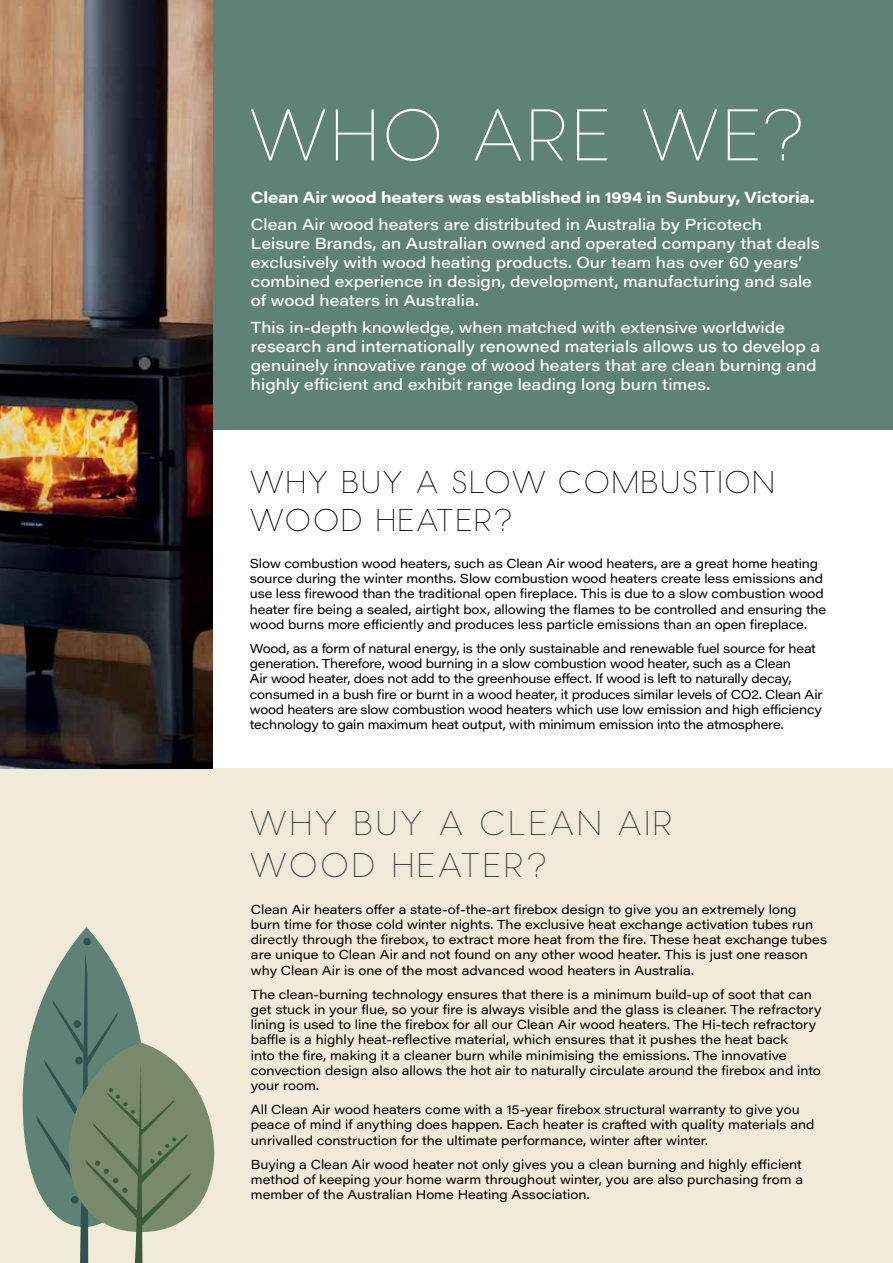
<style>
.page{position:relative;width:893px;height:1263px;background:#fff}
.page>*{position:absolute;margin:0;border:0;box-sizing:border-box;transform-origin:0 0}
.t1{font:300 72.75px "Nordique Pro";letter-spacing:.115em;color:#fff}
.t2{font:300 34.2px/42px "Nordique Pro";letter-spacing:.15em;color:#383c3f}
.t3{font:300 31.5px/37.8px "Nordique Pro";letter-spacing:.12em;color:#000}
.t4{font:500 15.75px/18.9px "Acumin Pro Wide";color:#fff}
.t5{font:700 15.75px "Acumin Pro Wide";letter-spacing:-.01em;color:#fff}
.t6{font:12.75px/15.3px "Acumin Pro Wide";letter-spacing:-.005em;color:#000}
</style>
<div class="page">
<div style="left:204px;top:0;width:689px;height:429px;background:#5e8276"></div>
<div style="left:0;top:768px;width:893px;height:495px;background:#f0ead8"></div>
<svg style="left:23px;top:927px;width:192px;height:336px"></svg>
<img style="left:0;top:0;width:213px;height:768px">
<h1 class="t1" style="left:251px;top:93px;width:553px">WHO ARE WE?</h1>
<p class="t5" style="left:251px;top:186px;width:565px">Clean Air wood heaters was established in 1994 in Sunbury, Victoria.</p>
<p class="t4" style="left:251px;top:215px;width:570px">Clean Air wood heaters are distributed in Australia by Pricotech Leisure Brands, an Australian owned and operated company that deals exclusively with wood heating products. Our team has over 60 years’ combined experience in design, development, manufacturing and sale of wood heaters in Australia.</p>
<p class="t4" style="left:251px;top:318px;width:571px">This in-depth knowledge, when matched with extensive worldwide research and internationally renowned materials allows us to develop a genuinely innovative range of wood heaters that are clean burning and highly efficient and exhibit range leading long burn times.</p>
<h3 class="t3" style="left:251px;top:465px;width:524px">WHY BUY A SLOW COMBUSTION<br>WOOD HEATER?</h3>
<p class="t6" style="left:250px;top:555px;width:578px">Slow combustion wood heaters, such as Clean Air wood heaters, are a great home heating source during the winter months. Slow combustion wood heaters create less emissions and use less firewood than the traditional open fireplace. This is due to a slow combustion wood heater fire being a sealed, airtight box, allowing the flames to be controlled and ensuring the wood burns more efficiently and produces less particle emissions than an open fireplace.</p>
<p class="t6" style="left:250px;top:640px;width:574px">Wood, as a form of natural energy, is the only sustainable and renewable fuel source for heat generation. Therefore, wood burning in a slow combustion wood heater, such as a Clean<br>Air wood heater, does not add to the greenhouse effect. If wood is left to naturally decay, consumed in a bush fire or burnt in a wood heater, it produces similar levels of CO2. Clean Air wood heaters are slow combustion wood heaters which use low emission and high efficiency technology to gain maximum heat output, with minimum emission into the atmosphere.</p>
<h2 class="t2" style="left:251px;top:803px;width:422px">WHY BUY A CLEAN AIR<br>WOOD HEATER?</h2>
<p class="t6" style="left:251px;top:901px;width:578px">Clean Air heaters offer a state-of-the-art firebox design to give you an extremely long burn time for those cold winter nights. The exclusive heat exchange activation tubes run directly through the firebox, to extract more heat from the fire. These heat exchange tubes are unique to Clean Air and not found on any other wood heater. This is just one reason why Clean Air is one of the most advanced wood heaters in Australia.</p>
<p class="t6" style="left:251px;top:986px;width:572px">The clean-burning technology ensures that there is a minimum build-up of soot that can get stuck in your flue, so your fire is always visible and the glass is cleaner. The refractory lining is used to line the firebox for all our Clean Air wood heaters. The Hi-tech refractory baffle is a highly heat-reflective material, which ensures that it pushes the heat back<br>into the fire, making it a cleaner burn while minimising the emissions. The innovative convection design also allows the hot air to naturally circulate around the firebox and into your room.</p>
<p class="t6" style="left:251px;top:1101px;width:565px">All Clean Air wood heaters come with a 15-year firebox structural warranty to give you peace of mind if anything does happen. Each heater is crafted with quality materials and unrivalled construction for the ultimate performance, winter after winter.</p>
<p class="t6" style="left:251px;top:1156px;width:554px;text-align:justify">Buying a Clean Air wood heater not only gives you a clean burning and highly efficient method of keeping your home warm throughout winter, you are also purchasing from a member of the Australian Home Heating Association.</p>
</div>
